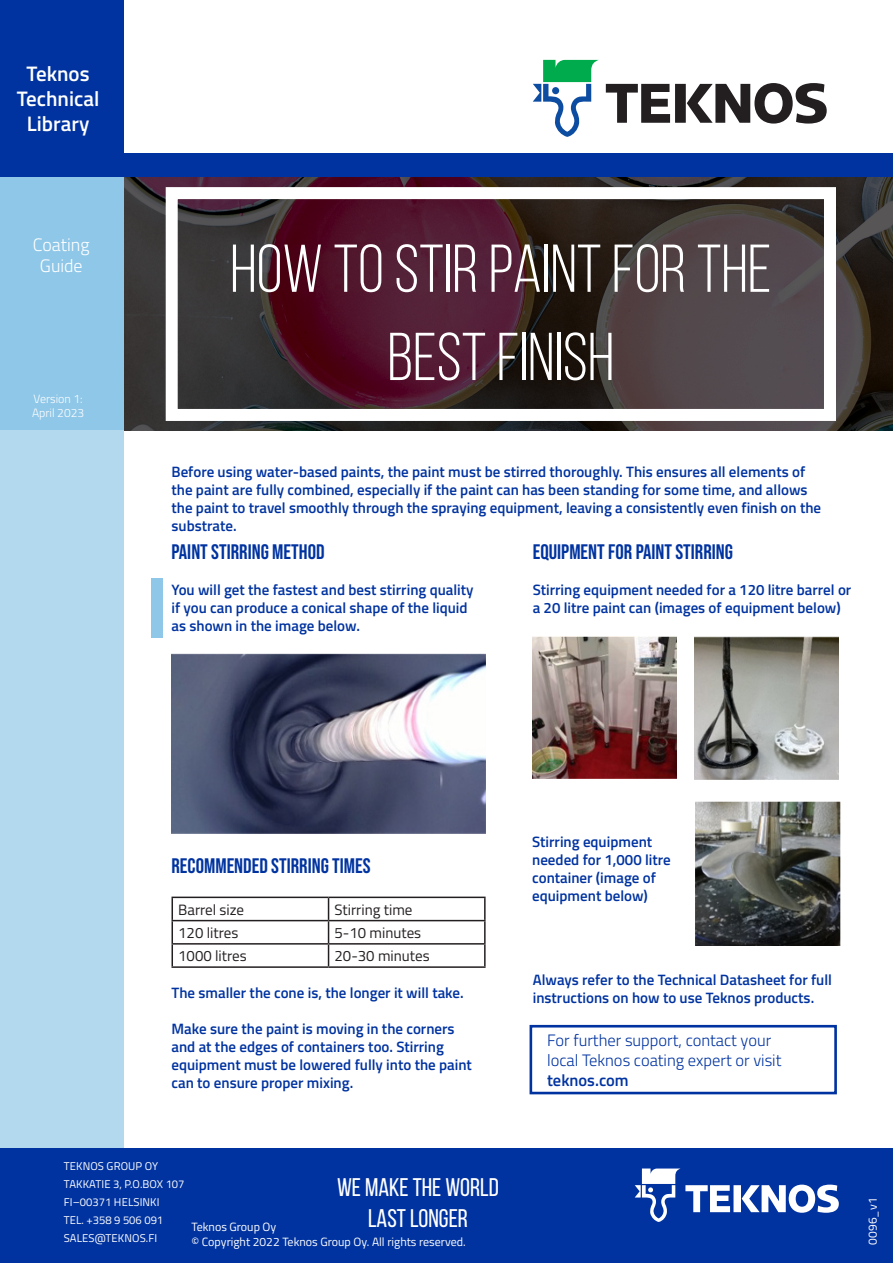
<style>
.page{position:relative;width:893px;height:1263px;background:#fff}
.page>*{position:absolute;margin:0;border:0;box-sizing:border-box;transform-origin:0 0}
.t1{font:67.5px "Bebas Neue";color:#fff}
.t2{font:25.5px "Bebas Neue";color:#fff}
.t3{font:21px "Bebas Neue";color:#0033a0}
.t4{font:600 21px "Titillium Web";color:#fff}
.t5{font:300 18px "Titillium Web";color:#fff}
.t6{font:300 16.5px/19.8px "Titillium Web";color:#0033a0}
.t7{font:600 15px/18px "Titillium Web";color:#0033a0}
.t8{font:15px "Titillium";color:#231f20}
.t9{font:12px "Titillium Web";color:#fff}
.t10{font:300 12px "Titillium Web";color:#fff}
.Caption_text{font:11.25px "Titillium Web";letter-spacing:.01em;color:#fff}
.s1{font-weight:600}
</style>
<div class="page">
<svg style="left:533px;top:60px;width:66px;height:77px"></svg>
<svg style="left:606px;top:83px;width:221px;height:41px"></svg>
<div style="left:0;top:153px;width:893px;height:23px;background:#0033a0"></div>
<svg style="left:124px;top:177px;width:769px;height:253px;background:#412b31"></svg>
<div style="left:166px;top:187px;width:670px;height:234px;border:12px solid #fff"></div>
<hr style="left:171px;top:896px;width:158px;height:2px;background:#231f20">
<hr style="left:171px;top:898px;width:2px;height:22px;background:#231f20">
<hr style="left:329px;top:896px;width:157px;height:2px;background:#231f20">
<hr style="left:484px;top:898px;width:2px;height:22px;background:#231f20">
<hr style="left:171px;top:920px;width:158px;height:1px;background:#231f20">
<hr style="left:171px;top:921px;width:2px;height:22px;background:#231f20">
<hr style="left:329px;top:920px;width:157px;height:1px;background:#231f20">
<hr style="left:484px;top:921px;width:2px;height:22px;background:#231f20">
<hr style="left:171px;top:943px;width:158px;height:1px;background:#231f20">
<hr style="left:171px;top:944px;width:2px;height:22px;background:#231f20">
<hr style="left:329px;top:943px;width:157px;height:1px;background:#231f20">
<svg style="left:328px;top:898px;width:1px;height:68px"></svg>
<hr style="left:484px;top:944px;width:2px;height:22px;background:#231f20">
<hr style="left:171px;top:966px;width:158px;height:2px;background:#231f20">
<hr style="left:329px;top:966px;width:157px;height:2px;background:#231f20">
<div style="left:151px;top:578px;width:12px;height:60px;background:#8fc7e8"></div>
<div style="left:0;top:0;width:124px;height:460px;background:#8fc7e8"></div>
<div style="left:0;top:430px;width:124px;height:833px;background:#b3d9ef"></div>
<div style="left:0;top:1148px;width:893px;height:115px;background:#0033a0"></div>
<div style="left:0;top:0;width:124px;height:176px;background:#0033a0"></div>
<svg style="left:635px;top:1168px;width:204px;height:54px"></svg>
<div style="left:530px;top:1025px;width:307px;height:69px;border:3px solid #0033a0"></div>
<img style="left:171px;top:653px;width:314px;height:181px">
<img style="left:533px;top:637px;width:143px;height:141px">
<img style="left:694px;top:637px;width:145px;height:142px">
<img style="left:696px;top:802px;width:144px;height:144px">
<p class="t4" style="left:27px;top:58px;width:64px">Teknos</p>
<p class="t4" style="left:17px;top:83px;width:84px">Technical</p>
<p class="t4" style="left:27px;top:108px;width:64px">Library</p>
<p class="t5" style="left:33px;top:231px;width:58px">Coating</p>
<p class="t5" style="left:40px;top:253px;width:44px">Guide</p>
<p class="t10" style="left:33px;top:390px;width:51px">Version 1:</p>
<p class="t10" style="left:32px;top:404px;width:54px">April 2023</p>
<p class="t1" style="left:230px;top:232px;width:543px">HOW TO STIR PAINT FOR THE</p>
<p class="t1" style="left:387px;top:321px;width:228px">BEST FINISH</p>
<p class="t7" style="left:171px;top:462px;width:651px">Before using water-based paints, the paint must be stirred thoroughly. This ensures all elements of the paint are fully combined, especially if the paint can has been standing for some time, and allows the paint to travel smoothly through the spraying equipment, leaving a consistently even finish on the substrate.</p>
<p class="t3" style="left:533px;top:540px;width:202px">EQUIPMENT FOR PAINT STIRRING</p>
<p class="t7" style="left:533px;top:580px;width:320px">Stirring equipment needed for a 120 litre barrel or a 20 litre paint can (images of equipment below)</p>
<p class="t3" style="left:171px;top:540px;width:155px">PAINT STIRRING METHOD</p>
<p class="t7" style="left:171px;top:580px;width:304px">You will get the fastest and best stirring quality if you can produce a conical shape of the liquid as shown in the image below.</p>
<p class="t3" style="left:171px;top:853px;width:201px">RECOMMENDED STIRRING TIMES</p>
<p class="t8" style="left:178px;top:898px;width:67px">Barrel size</p>
<p class="t8" style="left:335px;top:898px;width:79px">Stirring time</p>
<p class="t8" style="left:178px;top:922px;width:62px">120 litres</p>
<p class="t8" style="left:335px;top:922px;width:88px">5-10 minutes</p>
<p class="t8" style="left:178px;top:945px;width:70px">1000 litres</p>
<p class="t8" style="left:335px;top:945px;width:97px">20-30 minutes</p>
<p class="t7" style="left:171px;top:983px;width:294px">The smaller the cone is, the longer it will take.</p>
<p class="t7" style="left:171px;top:1019px;width:302px">Make sure the paint is moving in the corners and at the edges of containers too. Stirring equipment must be lowered fully into the paint can to ensure proper mixing.</p>
<p class="Caption_text" style="left:64px;top:1158px;width:96px">TEKNOS GROUP OY</p>
<p class="Caption_text" style="left:64px;top:1176px;width:122px">TAKKATIE 3, P.O.BOX 107</p>
<p class="Caption_text" style="left:64px;top:1194px;width:97px">FI–00371 HELSINKI</p>
<p class="Caption_text" style="left:64px;top:1212px;width:101px">TEL. +358 9 506 091</p>
<p class="Caption_text" style="left:64px;top:1230px;width:95px">SALES@TEKNOS.FI</p>
<p class="t2" style="left:337px;top:1173px;width:163px">WE MAKE THE WORLD</p>
<p class="t2" style="left:368px;top:1204px;width:101px">LAST LONGER</p>
<p class="t9" style="left:192px;top:1218px;width:86px">Teknos Group Oy</p>
<p class="t9" style="left:192px;top:1233px;width:276px">© Copyright 2022 Teknos Group Oy. All rights reserved.</p>
<p class="t7" style="left:532px;top:832px;width:140px">Stirring equipment needed for 1,000 litre container (image of equipment below)</p>
<p class="t7" style="left:533px;top:969px;width:301px">Always refer to the Technical Datasheet for full instructions on how to use Teknos products.</p>
<p class="t6" style="left:547px;top:1030px;width:226px">For further support, contact your</p>
<p class="t6" style="left:547px;top:1049px;width:236px">local Teknos coating expert or visit <span class="s1">teknos.com</span></p>
<p class="t9" style="left:864px;top:1244px;width:48px;rotate:-90deg">0096_v1</p>
</div>
